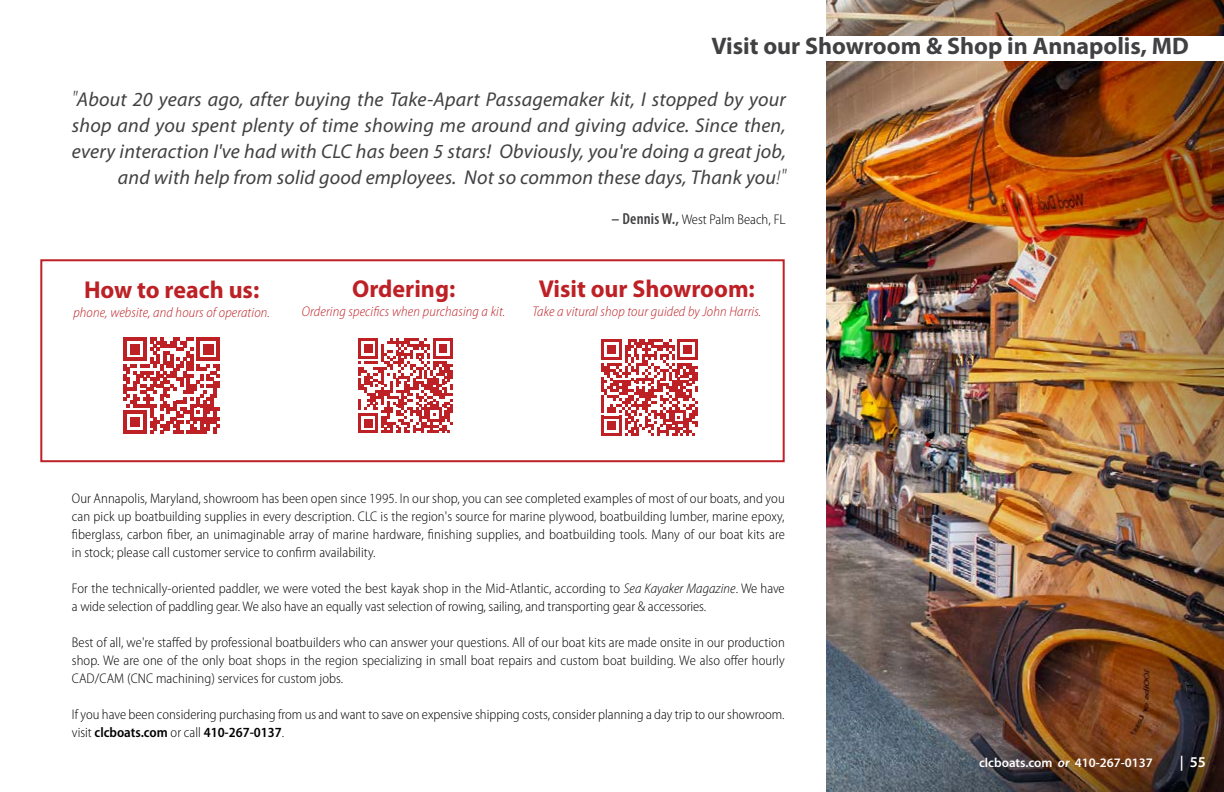
<style>
.page{position:relative;width:1224px;height:792px;background:#fff}
.page>*{position:absolute;margin:0;border:0;box-sizing:border-box;transform-origin:0 0}
.t1{font:700 24.4px "Myriad Pro";color:#bd2025}
.t2{font:700 24px "Myriad Pro";color:#414042}
.t3{font:italic 20px/26px "Myriad Pro";letter-spacing:.01em;color:#414042;text-align:right}
.t4{font:600 15px "Myriad Pro";color:#fff}
.t5{font:300 semi-condensed 14px/18px "Myriad Pro";color:#000;text-align:justify}
.t6{font:italic 300 semi-condensed 14px "Myriad Pro";letter-spacing:.01em;color:#bd2025}
.t7{font:600 13px "Myriad Pro";color:#fff}
.s1{font-weight:300;font-size:22px}
.s2{font-weight:300}
.s3{font-weight:600;font-stretch:condensed;font-size:16px;color:#414042}
.s4{font-stretch:normal}
.s5{font-style:italic}
.s6{font-weight:600}
</style>
<div class="page">
<img style="left:827px;top:0;width:397px;height:792px">
<div style="left:709px;top:36px;width:515px;height:24px;background:#fff"></div>
<div style="left:40px;top:259px;width:745px;height:203px;border:2px solid #bd2025"></div>
<svg style="left:123px;top:338px;width:97px;height:96px"></svg>
<svg style="left:358px;top:338px;width:95px;height:95px"></svg>
<svg style="left:601px;top:339px;width:97px;height:97px"></svg>
<h2 class="t2" style="left:712px;top:32px;width:479px">Visit our Showroom &amp; Shop in Annapolis, MD</h2>
<p class="t3" style="left:72px;top:87px;width:716px"><span class="s1">"</span>About 20 years ago, after buying the Take-Apart Passagemaker kit, I stopped by your shop and you spent plenty of time showing me around and giving advice. Since then, every interaction I've had with CLC has been 5 stars! Obviously, you're doing a great job, and with help from solid good employees. Not so common these days, Thank you<span class="s2">!</span><span class="s1">"</span></p>
<p class="t5" style="left:612px;top:211px;width:176px"><span class="s3">– Dennis W.,</span> West Palm Beach, F<span class="s4">L</span></p>
<h1 class="t1" style="left:84px;top:277px;width:177px">How to reach us:</h1>
<p class="t6" style="left:73px;top:305px;width:198px">phone, website, and hours of operation.</p>
<h1 class="t1" style="left:352px;top:275px;width:105px">Ordering:</h1>
<p class="t6" style="left:302px;top:304px;width:205px">Ordering specifics when purchasing a kit.</p>
<h1 class="t1" style="left:539px;top:275px;width:217px">Visit our Showroom:</h1>
<p class="t6" style="left:532px;top:304px;width:230px">Take a vitural shop tour guided by John Harris.</p>
<p class="t5" style="left:72px;top:490px;width:714px">Our Annapolis, Maryland, showroom has been open since 1995. In our shop, you can see completed examples of most of our boats, and you can pick up boatbuilding supplies in every description. CLC is the region's source for marine plywood, boatbuilding lumber, marine epoxy, fiberglass, carbon fiber, an unimaginable array of marine hardware, finishing supplies, and boatbuilding tools. Many of our boat kits are in stock; please call customer service to confirm availability.</p>
<p class="t5" style="left:72px;top:580px;width:714px">For the technically-oriented paddler, we were voted the best kayak shop in the Mid-Atlantic, according to <span class="s5">Sea Kayaker Magazine</span>. We have a wide selection of paddling gear. We also have an equally vast selection of rowing, sailing, and transporting gear &amp; accessories.</p>
<p class="t5" style="left:72px;top:634px;width:714px">Best of all, we're staffed by professional boatbuilders who can answer your questions. All of our boat kits are made onsite in our production shop. We are one of the only boat shops in the region specializing in small boat repairs and custom boat building. We also offer hourly CAD/CAM (CNC machining) services for custom jobs.</p>
<p class="t5" style="left:72px;top:706px;width:714px">If you have been considering purchasing from us and want to save on expensive shipping costs, consider planning a day trip to our showroom. visit <span class="s6">clcboats.com</span> or call <span class="s6">410-267-0137</span>.</p>
<p class="t7" style="left:979px;top:755px;width:175px">clcboats.com <span class="s5">or</span> 410-267-0137</p>
<p class="t4" style="left:1180px;top:754px;width:28px">| 55</p>
</div>
